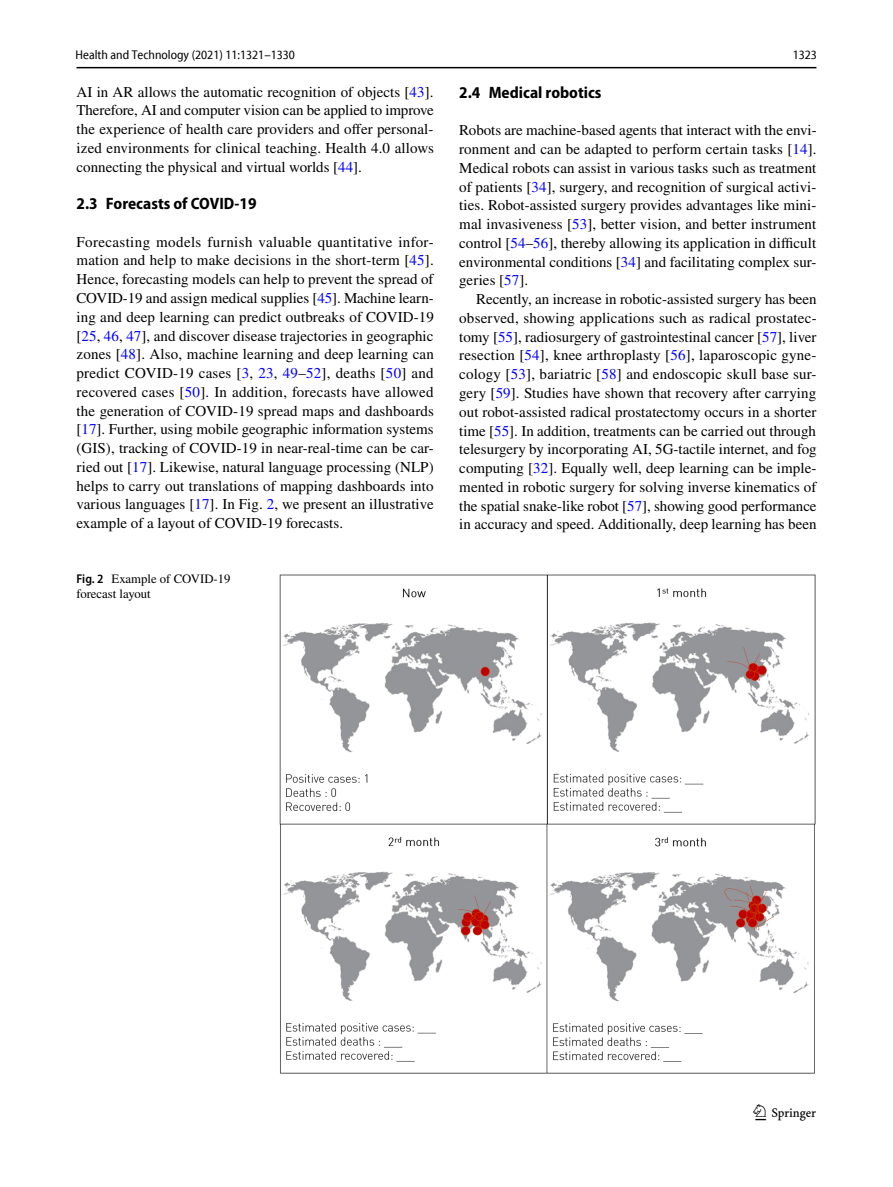
<style>
.page{position:relative;width:893px;height:1187px;background:#fff}
.page>*{position:absolute;margin:0;border:0;box-sizing:border-box;transform-origin:0 0}
.t1{font:22.5px "Springnew Regular 3";color:#000}
.t2{font:700 semi-condensed 16.5px "Myriad Pro";color:#000}
.t3{font:15px/18.8px "STIX";color:#000;text-align:justify}
.t4{font:semi-condensed 12.75px "Myriad Pro Unic";color:#000}
.t5{font:12.75px/15px "STIX";color:#000}
.s1{color:#00f}
.s2{font-family:"Myriad Pro";font-weight:600;font-stretch:semi-condensed}
</style>
<div class="page">
<hr style="left:77px;top:67px;width:739px;height:1px;background:#000">
<img style="left:279px;top:574px;width:537px;height:499px">
<p class="t4" style="left:76px;top:50px;width:221px">Health and Technology (2021) 11:1321–1330</p>
<p class="t4" style="left:793px;top:50px;width:26px">1323</p>
<p class="t3" style="left:77px;top:83px;width:359px">AI in AR allows the automatic recognition of objects [<span class="s1">43</span>].<br>Therefore, AI and computer vision can be applied to improve the experience of health care providers and offer personal&shy;ized environments for clinical teaching. Health 4.0 allows connecting the physical and virtual worlds [<span class="s1">44</span>].</p>
<p class="t2" style="left:77px;top:194px;width:182px">2.3 Forecasts of COVID‑19</p>
<p class="t3" style="left:77px;top:233px;width:359px">Forecasting models furnish valuable quantitative infor&shy;mation and help to make decisions in the short-term [<span class="s1">45</span>].<br>Hence, forecasting models can help to prevent the spread of COVID-19 and assign medical supplies [<span class="s1">45</span>]. Machine learn&shy;ing and deep learning can predict outbreaks of COVID-19 [<span class="s1">25</span>, <span class="s1">46</span>, <span class="s1">47</span>], and discover disease trajectories in geographic zones [<span class="s1">48</span>]. Also, machine learning and deep learning can predict COVID-19 cases [<span class="s1">3</span>, <span class="s1">23</span>, <span class="s1">49</span>–<span class="s1">52</span>], deaths [<span class="s1">50</span>] and recovered cases [<span class="s1">50</span>]. In addition, forecasts have allowed the generation of COVID-19 spread maps and dashboards [<span class="s1">17</span>]. Further, using mobile geographic information systems (GIS), tracking of COVID-19 in near-real-time can be car&shy;ried out [<span class="s1">17</span>]. Likewise, natural language processing (NLP) helps to carry out translations of mapping dashboards into various languages [<span class="s1">17</span>]. In Fig. <span class="s1">2</span>, we present an illustrative example of a layout of COVID-19 forecasts.</p>
<p class="t5" style="left:77px;top:572px;width:156px"><span class="s2">Fig. 2</span> Example of COVID-19 forecast layout</p>
<p class="t2" style="left:459px;top:83px;width:144px">2.4 Medical robotics</p>
<p class="t3" style="left:459px;top:122px;width:359px">Robots are machine-based agents that interact with the envi&shy;ronment and can be adapted to perform certain tasks [<span class="s1">14</span>].<br>Medical robots can assist in various tasks such as treatment of patients [<span class="s1">34</span>], surgery, and recognition of surgical activi&shy;ties. Robot-assisted surgery provides advantages like mini&shy;mal invasiveness [<span class="s1">53</span>], better vision, and better instrument control [<span class="s1">54</span>–<span class="s1">56</span>], thereby allowing its application in difficult environmental conditions [<span class="s1">34</span>] and facilitating complex sur&shy;geries [<span class="s1">57</span>].</p>
<p class="t3" style="left:459px;top:291px;width:359px;text-indent:17px">Recently, an increase in robotic-assisted surgery has been observed, showing applications such as radical prostatec&shy;tomy [<span class="s1">55</span>], radiosurgery of gastrointestinal cancer [<span class="s1">57</span>], liver resection [<span class="s1">54</span>], knee arthroplasty [<span class="s1">56</span>], laparoscopic gyne&shy;cology [<span class="s1">53</span>], bariatric [<span class="s1">58</span>] and endoscopic skull base sur&shy;gery [<span class="s1">59</span>]. Studies have shown that recovery after carrying out robot-assisted radical prostatectomy occurs in a shorter time [<span class="s1">55</span>]. In addition, treatments can be carried out through telesurgery by incorporating AI, 5G-tactile internet, and fog computing [<span class="s1">32</span>]. Equally well, deep learning can be imple&shy;mented in robotic surgery for solving inverse kinematics of the spatial snake-like robot [<span class="s1">57</span>], showing good performance in accuracy and speed. Additionally, deep learning has been</p>
<h1 class="t1" style="left:755px;top:1104px;width:62px">1 3</h1>
</div>
